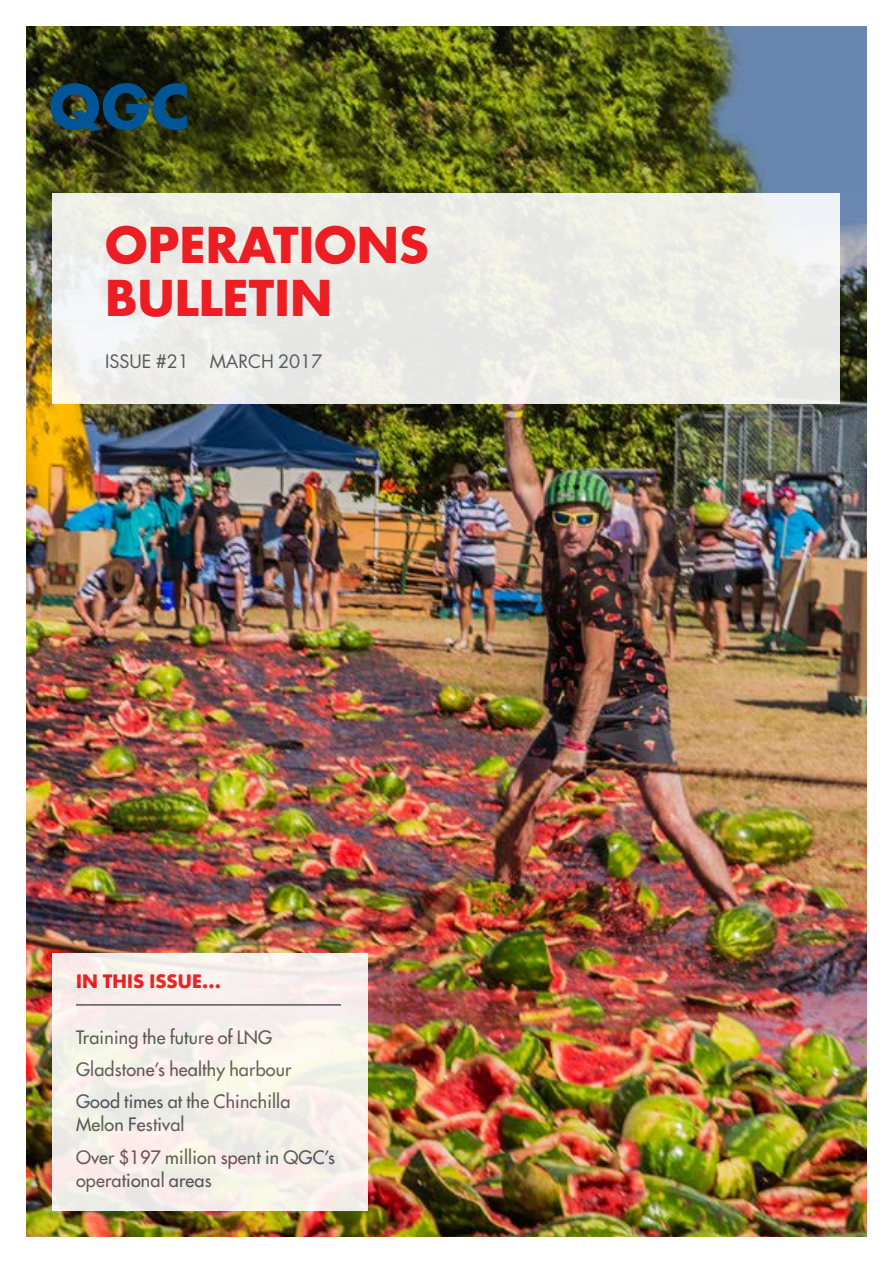
<style>
.page{position:relative;width:893px;height:1263px;background:#fff}
.page>*{position:absolute;margin:0;border:0;box-sizing:border-box;transform-origin:0 0}
.t1{font:700 48px/52.7px "Futura";color:#ed1d24}
.t2{font:18px/32.1px "Futura";letter-spacing:.01em;color:#58595b}
.t3{font:18px "Futura";color:#58595b}
.t4{font:700 18px "Futura";letter-spacing:.01em;color:#ed1d24}
</style>
<div class="page">
<img style="left:26px;top:26px;width:841px;height:1210px">
<svg style="left:53px;top:193px;width:787px;height:210px;background:#ecede8"></svg>
<div style="left:53px;top:953px;width:315px;height:257px;background:linear-gradient(to right,#f4eee9,#f7f1eb)"></div>
<hr style="left:76px;top:1004px;width:265px;height:2px;background:#58595b">
<svg style="left:50px;top:83px;width:137px;height:48px;background:#134258"></svg>
<h1 class="t1" style="left:105px;top:217px;width:325px">OPERATIONS<br>BULLETIN</h1>
<p class="t3" style="left:105px;top:349px;width:219px">ISSUE #21 MARCH 2017</p>
<p class="t4" style="left:76px;top:969px;width:147px">IN THIS ISSUE...</p>
<p class="t2" style="left:76px;top:1021px;width:217px">Training the future of LNG<br>Gladstone’s healthy harbour<br>Good times at the Chinchilla</p>
<p class="t2" style="left:76px;top:1108px;width:261px">Melon Festival<br>Over $197 million spent in QGC’s</p>
<p class="t2" style="left:76px;top:1164px;width:137px">operational areas</p>
</div>
